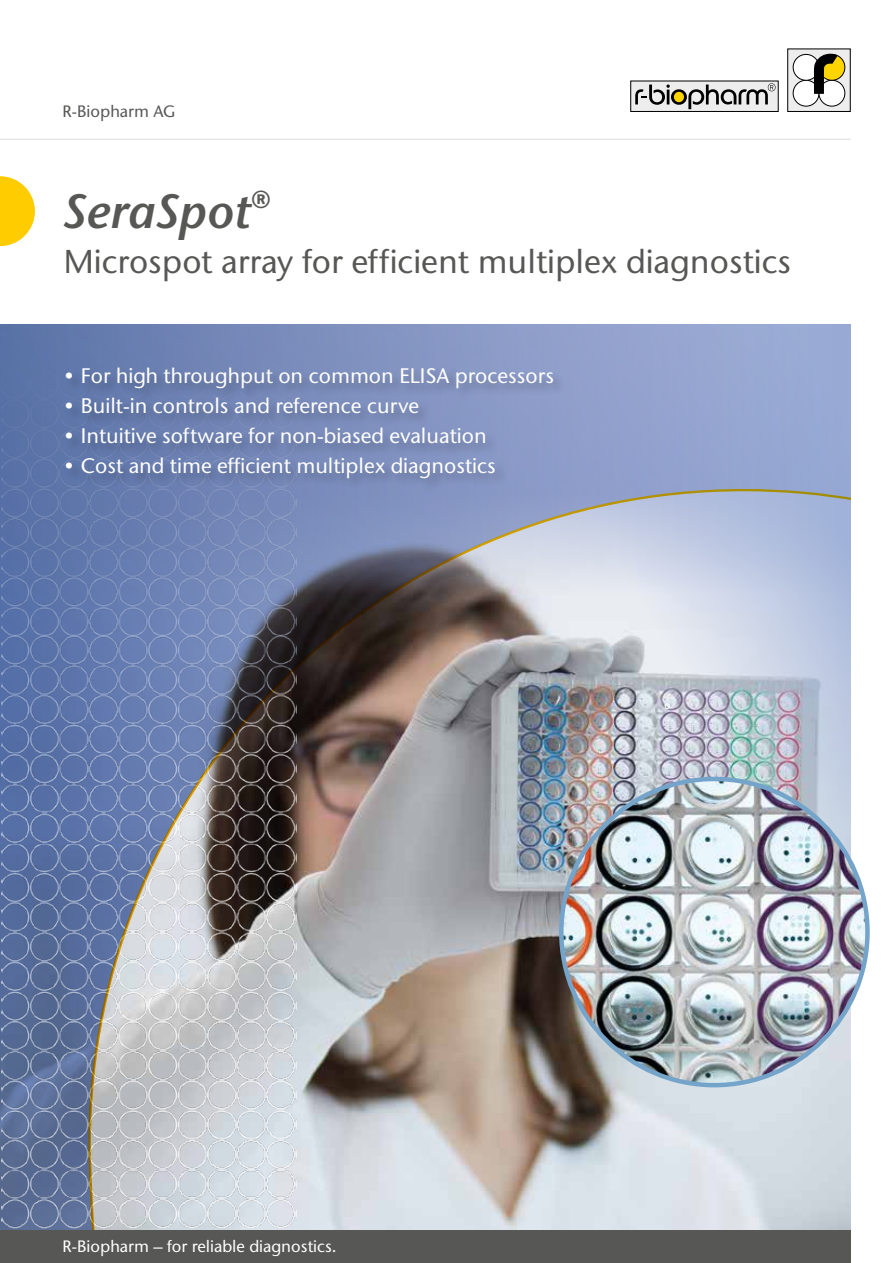
<style>
.page{position:relative;width:893px;height:1263px;background:#fff}
.page>*{position:absolute;margin:0;border:0;box-sizing:border-box;transform-origin:0 0}
.t1{font:italic 600 48px "Stone Sans ITC Std";color:#575756}
.t2{font:500 33px "Stone Sans ITC Std";color:#575756}
.t3{font:500 21px "Stone Sans ITC Std";color:#fff}
.t4{font:500 16.5px "Stone Sans ITC Std";color:#fff}
.t5{font:500 16.5px "Stone Sans ITC Std";color:#575756}
.t6{font:700 7.5px "Arial";color:#fff}
.s1{font-weight:500;font-style:normal}
</style>
<div class="page">
<div style="left:788px;top:49px;width:62px;height:62px;background:#ededed"></div>
<div style="left:787px;top:49px;width:63px;height:63px;border:1px solid #000"></div>
<div style="left:793px;top:80px;width:26px;height:26px;background:#fff;border-radius:50%"></div>
<div style="left:793px;top:80px;width:26px;height:26px;border:1px solid #000;border-radius:50%"></div>
<div style="left:793px;top:54px;width:26px;height:26px;background:#fff;border-radius:50%"></div>
<div style="left:793px;top:54px;width:26px;height:26px;border:1px solid #000;border-radius:50%"></div>
<div style="left:819px;top:80px;width:26px;height:26px;background:#fff;border-radius:50%"></div>
<div style="left:819px;top:80px;width:26px;height:26px;border:1px solid #000;border-radius:50%"></div>
<svg style="left:819px;top:54px;width:26px;height:26px"></svg>
<div style="left:819px;top:54px;width:26px;height:26px;border:1px solid #000;border-radius:50%"></div>
<svg style="left:814px;top:54px;width:24px;height:40px"></svg>
<div style="left:631px;top:81px;width:147px;height:30px;background:#ededed"></div>
<div style="left:630px;top:81px;width:148px;height:31px;border:1px solid #000"></div>
<svg style="left:635px;top:83px;width:140px;height:26px"></svg>
<img style="left:0;top:324px;width:850px;height:906px">
<hr style="left:0;top:139px;width:850px;height:1px;background:#dadada">
<div style="left:0;top:1230px;width:850px;height:33px;background:#575756"></div>
<svg style="left:0;top:176px;width:35px;height:70px"></svg>
<div style="left:65px;top:366px;width:501px;height:126px;background:#000;opacity:.25"></div>
<img style="left:561px;top:779px;width:306px;height:306px;border-radius:153px">
<p class="t5" style="left:63px;top:101px;width:114px">R-Biopharm AG</p>
<h1 class="t1" style="left:64px;top:182px;width:209px">SeraSpot<span class="s1">®</span></h1>
<h2 class="t2" style="left:64px;top:241px;width:729px">Microspot array for efficient multiplex diagnostics</h2>
<p class="t3" style="left:64px;top:363px;width:492px">• For high throughput on common ELISA processors</p>
<p class="t3" style="left:64px;top:393px;width:357px">• Built-in controls and reference curve</p>
<p class="t3" style="left:64px;top:423px;width:424px">• Intuitive software for non-biased evaluation</p>
<p class="t3" style="left:64px;top:453px;width:434px">• Cost and time efficient multiplex diagnostics</p>
<p class="t6" style="left:664px;top:701px;width:7px">O</p>
<p class="t4" style="left:63px;top:1236px;width:276px">R-Biopharm – for reliable diagnostics.</p>
</div>
